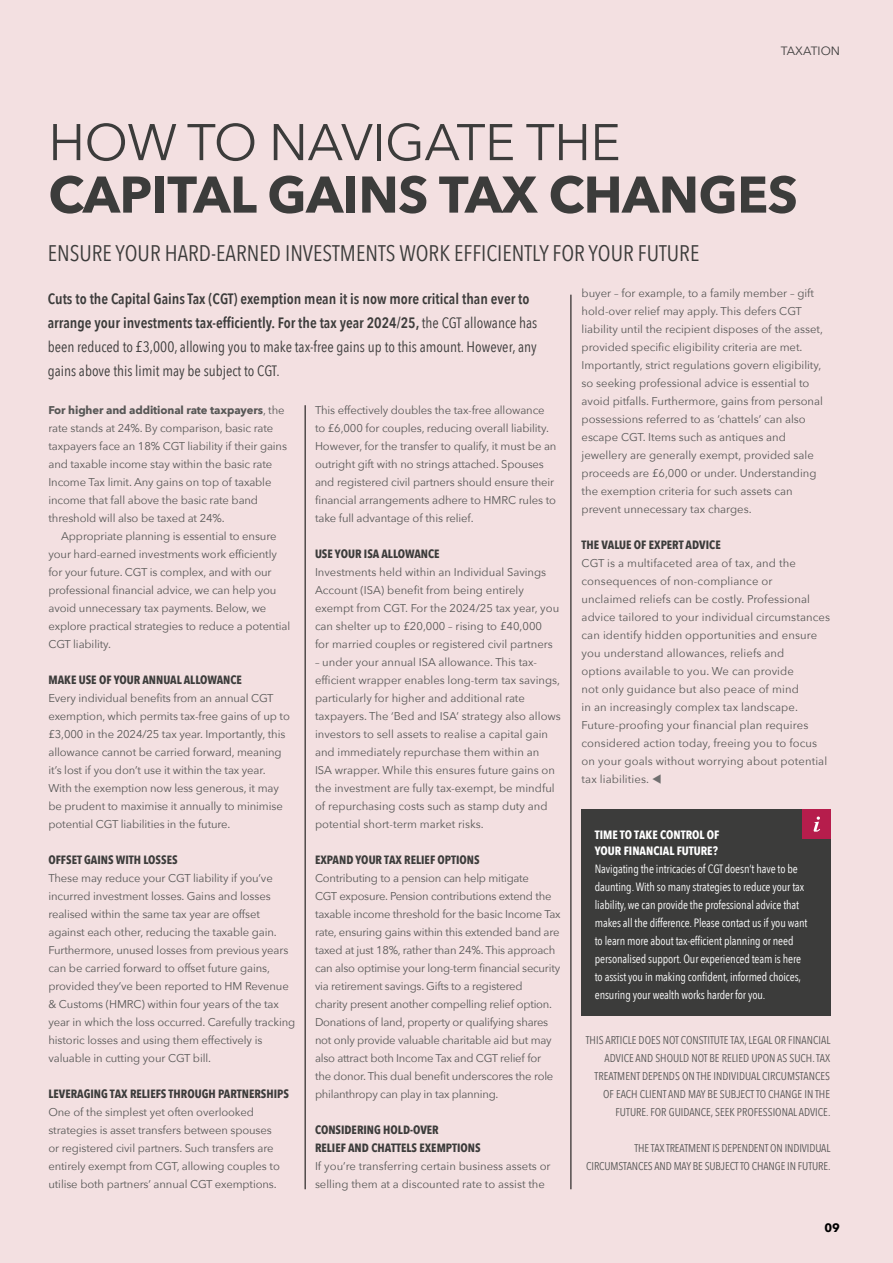
<style>
.page{position:relative;width:893px;height:1263px;background:#f3e0e1}
.page>*{position:absolute;margin:0;border:0;box-sizing:border-box;transform-origin:0 0}
.t1{font:700 51px "Avenir Next";letter-spacing:-.01em;color:#3c3c3b}
.t2{font:51px "Avenir Next";letter-spacing:-.01em;color:#3c3c3b}
.t3{font:22.5px "Avenir Next Condensed";color:#3c3c3b}
.t4{font:15px/24px "Avenir Next Condensed";color:#3c3c3b}
.t5{font:12px/18px "Avenir Next Condensed";letter-spacing:-.01em;color:#fff}
.t6{font:700 12px/18px "Avenir Next Condensed";color:#3c3c3b}
.t7{font:700 12px/16.5px "Avenir Next Condensed";color:#fff}
.t8{font:12px "Avenir Next";color:#3c3c3b}
.t9{font:700 12px "Avenir Next";color:#000}
.t10{font:11.25px/18px "Avenir Next";letter-spacing:-.01em;color:#575756}
.t11{font:11.25px/18px "Avenir Next";letter-spacing:.01em;color:#575756}
.t12{font:11.25px/18px "Avenir Next Condensed";color:#575756;text-align:right}
.s1{font-weight:600}
.s2{color:#706f6f}
.s3{font-weight:700}
</style>
<div class="page">
<div style="left:582px;top:809px;width:249px;height:207px;background:#3c3c3b"></div>
<div style="left:803px;top:809px;width:28px;height:30px;background:#b61d4c"></div>
<svg style="left:814px;top:816px;width:6px;height:16px"></svg>
<hr style="left:571px;top:295px;width:1px;height:894px;background:#000">
<hr style="left:305px;top:405px;width:1px;height:784px;background:#000">
<p class="t8" style="left:781px;top:43px;width:61px">TAXATION</p>
<h1 class="t2" style="left:48px;top:109px;width:574px">HOW TO NAVIGATE THE</h1>
<h1 class="t1" style="left:48px;top:162px;width:751px">CAPITAL GAINS TAX CHANGES</h1>
<h2 class="t3" style="left:48px;top:238px;width:653px">ENSURE YOUR HARD-EARNED INVESTMENTS WORK EFFICIENTLY FOR YOUR FUTURE</h2>
<p class="t4" style="left:48px;top:287px;width:491px"><span class="s1">Cuts to the Capital Gains Tax (CGT) exemption mean it is now more critical than ever to arrange your investments tax-efficiently. For the tax year 2024/25,</span> the CGT allowance has been reduced to £3,000, allowing you to make tax-free gains up to this amount. However, any gains above this limit may be subject to CGT.</p>
<p class="t10" style="left:582px;top:284px;width:243px">buyer – for example, to a family member – gift hold-over relief may apply. This defers CGT liability until the recipient disposes of the asset, provided specific eligibility criteria are met.<br>Importantly, strict regulations govern eligibility, so seeking professional advice is essential to avoid pitfalls. Furthermore, gains from personal possessions referred to as ‘chattels’ can also escape CGT. Items such as antiques and jewellery are generally exempt, provided sale proceeds are £6,000 or under. Understanding the exemption criteria for such assets can prevent unnecessary tax charges.</p>
<p class="t6" style="left:582px;top:536px;width:141px">THE VALUE OF EXPERT ADVICE</p>
<p class="t11" style="left:582px;top:554px;width:250px">CGT is a multifaceted area of tax, and the consequences of non-compliance or unclaimed reliefs can be costly. Professional advice tailored to your individual circumstances can identify hidden opportunities and ensure you understand allowances, reliefs and<br>options available to you. We can provide<br>not only guidance but also peace of mind<br>in an increasingly complex tax landscape.<br>Future-proofing your financial plan requires considered action today, freeing you to focus on your goals without worrying about potential tax liabilities. <span class="s2">▼</span></p>
<p class="t10" style="left:315px;top:401px;width:243px">This effectively doubles the tax-free allowance to £6,000 for couples, reducing overall liability.<br>However, for the transfer to qualify, it must be an outright gift with no strings attached. Spouses and registered civil partners should ensure their financial arrangements adhere to HMRC rules to take full advantage of this relief.</p>
<p class="t6" style="left:315px;top:545px;width:126px">USE YOUR ISA ALLOWANCE</p>
<p class="t10" style="left:315px;top:563px;width:246px">Investments held within an Individual Savings Account (ISA) benefit from being entirely exempt from CGT. For the 2024/25 tax year, you can shelter up to £20,000 – rising to £40,000<br>for married couples or registered civil partners</p>
<p class="t10" style="left:315px;top:653px;width:247px">– under your annual ISA allowance. This tax&shy;efficient wrapper enables long-term tax savings, particularly for higher and additional rate taxpayers. The ‘Bed and ISA’ strategy also allows investors to sell assets to realise a capital gain and immediately repurchase them within an<br>ISA wrapper. While this ensures future gains on the investment are fully tax-exempt, be mindful of repurchasing costs such as stamp duty and potential short-term market risks.</p>
<p class="t6" style="left:315px;top:851px;width:166px">EXPAND YOUR TAX RELIEF OPTIONS</p>
<p class="t10" style="left:315px;top:869px;width:247px">Contributing to a pension can help mitigate<br>CGT exposure. Pension contributions extend the taxable income threshold for the basic Income Tax rate, ensuring gains within this extended band are taxed at just 18%, rather than 24%. This approach can also optimise your long-term financial security via retirement savings. Gifts to a registered<br>charity present another compelling relief option.<br>Donations of land, property or qualifying shares not only provide valuable charitable aid but may also attract both Income Tax and CGT relief for<br>the donor. This dual benefit underscores the role philanthropy can play in tax planning.</p>
<p class="t6" style="left:315px;top:1121px;width:167px">CONSIDERING HOLD-OVER<br>RELIEF AND CHATTELS EXEMPTIONS</p>
<p class="t10" style="left:315px;top:1157px;width:237px">If you’re transferring certain business assets or selling them at a discounted rate to assist the</p>
<p class="t10" style="left:48px;top:401px;width:240px"><span class="s3">For higher and additional rate taxpayers</span>, the rate stands at 24%. By comparison, basic rate taxpayers face an 18% CGT liability if their gains and taxable income stay within the basic rate Income Tax limit. Any gains on top of taxable income that fall above the basic rate band threshold will also be taxed at 24%.</p>
<p class="t10" style="left:48px;top:527px;width:243px;text-indent:13px">Appropriate planning is essential to ensure your hard-earned investments work efficiently for your future. CGT is complex, and with our professional financial advice, we can help you avoid unnecessary tax payments. Below, we explore practical strategies to reduce a potential CGT liability.</p>
<p class="t6" style="left:48px;top:671px;width:195px">MAKE USE OF YOUR ANNUAL ALLOWANCE</p>
<p class="t10" style="left:48px;top:689px;width:243px">Every individual benefits from an annual CGT exemption, which permits tax-free gains of up to £3,000 in the 2024/25 tax year. Importantly, this allowance cannot be carried forward, meaning it’s lost if you don’t use it within the tax year.<br>With the exemption now less generous, it may be prudent to maximise it annually to minimise potential CGT liabilities in the future.</p>
<p class="t6" style="left:48px;top:851px;width:131px">OFFSET GAINS WITH LOSSES</p>
<p class="t10" style="left:48px;top:869px;width:248px">These may reduce your CGT liability if you’ve incurred investment losses. Gains and losses realised within the same tax year are offset against each other, reducing the taxable gain.<br>Furthermore, unused losses from previous years can be carried forward to offset future gains, provided they’ve been reported to HM Revenue &amp; Customs (HMRC) within four years of the tax year in which the loss occurred. Carefully tracking historic losses and using them effectively is valuable in cutting your CGT bill.</p>
<p class="t6" style="left:48px;top:1085px;width:242px">LEVERAGING TAX RELIEFS THROUGH PARTNERSHIPS</p>
<p class="t10" style="left:48px;top:1103px;width:233px">One of the simplest yet often overlooked strategies is asset transfers between spouses or registered civil partners. Such transfers are entirely exempt from CGT, allowing couples to utilise both partners’ annual CGT exemptions.</p>
<p class="t7" style="left:595px;top:826px;width:126px">TIME TO TAKE CONTROL OF<br>YOUR FINANCIAL FUTURE?</p>
<p class="t5" style="left:595px;top:860px;width:214px">Navigating the intricacies of CGT doesn’t have to be daunting. With so many strategies to reduce your tax liability, we can provide the professional advice that makes all the difference. Please contact us if you want to learn more about tax-efficient planning or need personalised support. Our experienced team is here to assist you in making confident, informed choices, ensuring your wealth works harder for you.</p>
<p class="t12" style="left:586px;top:1031px;width:246px">THIS ARTICLE DOES NOT CONSTITUTE TAX, LEGAL OR FINANCIAL ADVICE AND SHOULD NOT BE RELIED UPON AS SUCH. TAX TREATMENT DEPENDS ON THE INDIVIDUAL CIRCUMSTANCES OF EACH CLIENT AND MAY BE SUBJECT TO CHANGE IN THE FUTURE. FOR GUIDANCE, SEEK PROFESSIONAL ADVICE.</p>
<p class="t12" style="left:586px;top:1139px;width:246px">THE TAX TREATMENT IS DEPENDENT ON INDIVIDUAL<br>CIRCUMSTANCES AND MAY BE SUBJECT TO CHANGE IN FUTURE.</p>
<p class="t9" style="left:824px;top:1220px;width:17px">09</p>
</div>
